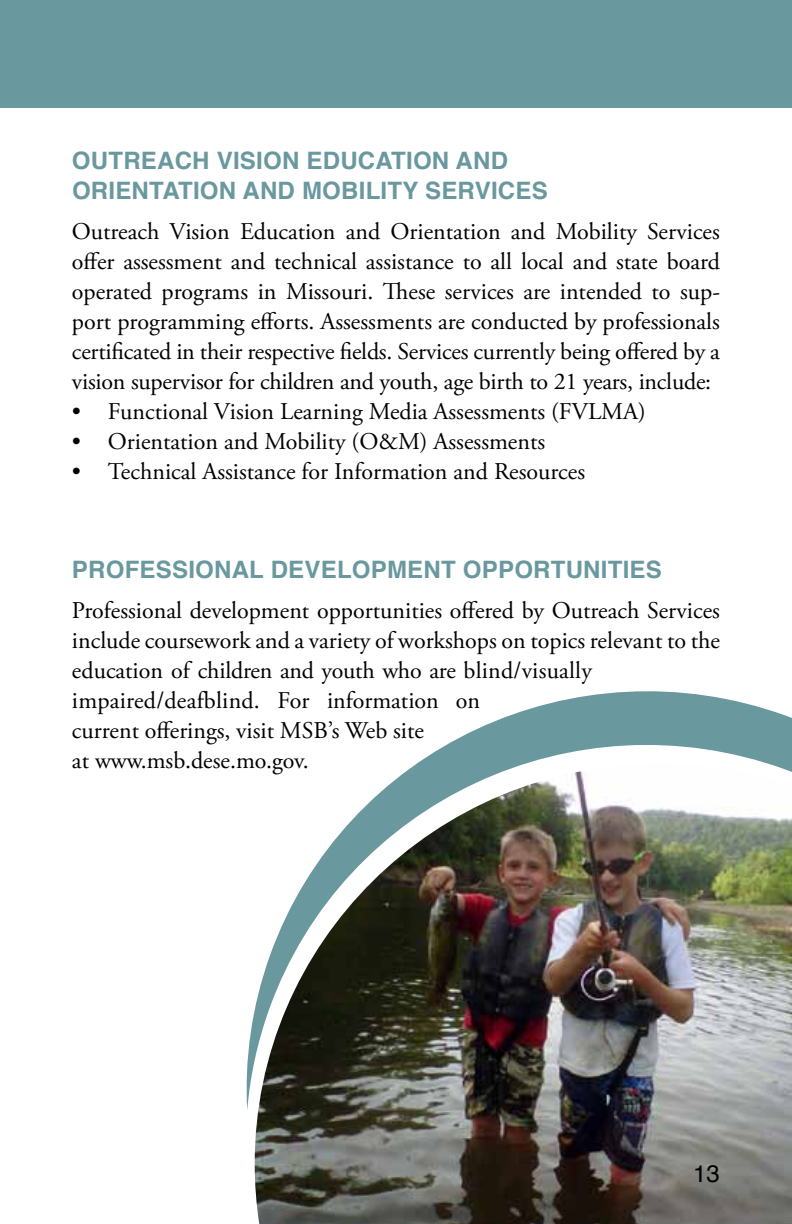
<style>
.page{position:relative;width:792px;height:1224px;background:#fff}
.page>*{position:absolute;margin:0;border:0;box-sizing:border-box;transform-origin:0 0}
.t1{font:24px/30px "Adobe Garamond Pro";color:#000;text-align:justify}
.t2{font:700 24px "Helvetica";letter-spacing:.01em;color:#69989e}
.t3{font:24px "Helvetica";color:#000}
</style>
<div class="page">
<svg style="left:246px;top:691px;width:546px;height:419px"></svg>
<img style="left:255px;top:764px;width:537px;height:460px">
<div style="left:0;top:0;width:792px;height:108px;background:#69989e"></div>
<p class="t2" style="left:72px;top:141px;width:37px">OUTREA</p>
<p class="t2" style="left:175px;top:141px;width:55px">CH VISI</p>
<p class="t2" style="left:263px;top:141px;width:61px">ON EDU</p>
<p class="t2" style="left:358px;top:141px;width:116px">CATION AND</p>
<p class="t2" style="left:72px;top:171px;width:34px">ORIENTATI</p>
<p class="t2" style="left:200px;top:171px;width:61px">ON AND</p>
<p class="t2" style="left:302px;top:171px;width:53px">MOBILITY</p>
<p class="t2" style="left:425px;top:171px;width:16px">SERVI</p>
<p class="t2" style="left:498px;top:171px;width:34px">CES</p>
<p class="t1" style="left:72px;top:217px;width:650px">Outreach Vision Education and Orientation and Mobility Services offer assessment and technical assistance to all local and state board operated programs in Missouri. These services are intended to sup&shy;port programming efforts. Assessments are conducted by professionals certificated in their respective fields. Services currently being offered by a vision supervisor for children and youth, age birth to 21 years, include:</p>
<p class="t1" style="left:72px;top:397px;width:575px">• Functional Vision Learning Media Assessments (FVLMA)</p>
<p class="t1" style="left:72px;top:427px;width:475px">• Orientation and Mobility (O&amp;M) Assessments</p>
<p class="t1" style="left:72px;top:457px;width:515px">• Technical Assistance for Information and Resources</p>
<p class="t2" style="left:72px;top:550px;width:82px">PROFESSI</p>
<p class="t2" style="left:195px;top:550px;width:36px">ONAL</p>
<p class="t2" style="left:271px;top:550px;width:17px">DEVEL</p>
<p class="t2" style="left:352px;top:550px;width:53px">OPMENT</p>
<p class="t2" style="left:463px;top:550px;width:86px">OPPORTUNITIES</p>
<p class="t1" style="left:72px;top:596px;width:649px;text-align:left">Professional development opportunities offered by Outreach Services include coursework and a variety of workshops on topics relevant to the education of children and youth who are blind/visually impaired/deafblind. For information on<br>current offerings, visit MSB’s Web site<br>at www.msb.dese.mo.gov.</p>
<p class="t3" style="left:693px;top:1155px;width:28px">13</p>
</div>
